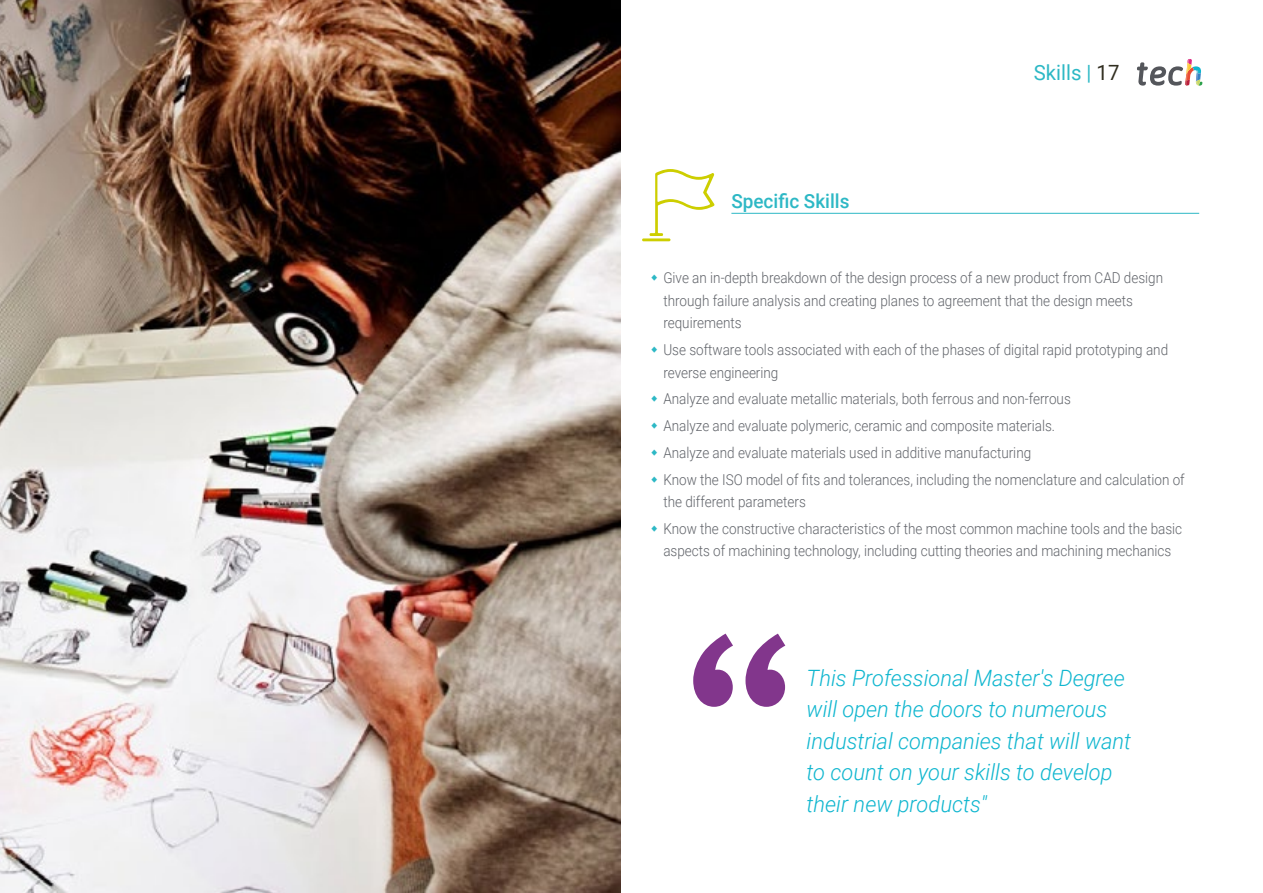
<style>
.page{position:relative;width:1263px;height:893px;background:#fff}
.page>*{position:absolute;margin:0;border:0;box-sizing:border-box;transform-origin:0 0}
.t1{font:italic 300 22.5px/31.5px "Roboto";color:#0fb6cf}
.t2{font:21px "Roboto";color:#2db8c5}
.t3{font:500 19.5px "Roboto";color:#2db8c5}
.t4{font:300 15px/26.7px "Roboto";color:#61646a;scale:.9 1}
.s1{color:#312e20}
</style>
<div class="page">
<hr style="left:731px;top:213px;width:468px;height:1px;background:#2db8c5">
<hr style="left:642px;top:238px;width:28px;height:3px;background:#cdce00">
<svg style="left:649px;top:169px;width:65px;height:67px"></svg>
<svg style="left:1137px;top:59px;width:65px;height:27px"></svg>
<img style="left:0;top:0;width:621px;height:893px">
<svg style="left:693px;top:634px;width:92px;height:73px"></svg>
<h3 class="t3" style="left:731px;top:187px;width:120px">Specific Skills</h3>
<h2 class="t2" style="left:1034px;top:57px;width:87px">Skills | <span class="s1">17</span></h2>
<p class="t4" style="left:663px;top:266px;width:557px;line-height:22.5px">Give an in-depth breakdown of the design process of a new product from CAD design through failure analysis and creating planes to agreement that the design meets requirements</p>
<p class="t4" style="left:663px;top:338px;width:562px;line-height:22.5px">Use software tools associated with each of the phases of digital rapid prototyping and reverse engineering</p>
<p class="t4" style="left:663px;top:385px;width:581px">Analyze and evaluate metallic materials, both ferrous and non-ferrous<br>Analyze and evaluate polymeric, ceramic and composite materials.<br>Analyze and evaluate materials used in additive manufacturing<br>Know the ISO model of fits and tolerances, including the nomenclature and calculation of</p>
<p class="t4" style="left:663px;top:488px;width:578px">the different parameters<br>Know the constructive characteristics of the most common machine tools and the basic</p>
<p class="t4" style="left:663px;top:537px;width:566px">aspects of machining technology, including cutting theories and machining mechanics</p>
<h1 class="t1" style="left:807px;top:661px;width:326px">This Professional Master's Degree will open the doors to numerous industrial companies that will want to count on your skills to develop their new products"</h1>
</div>
